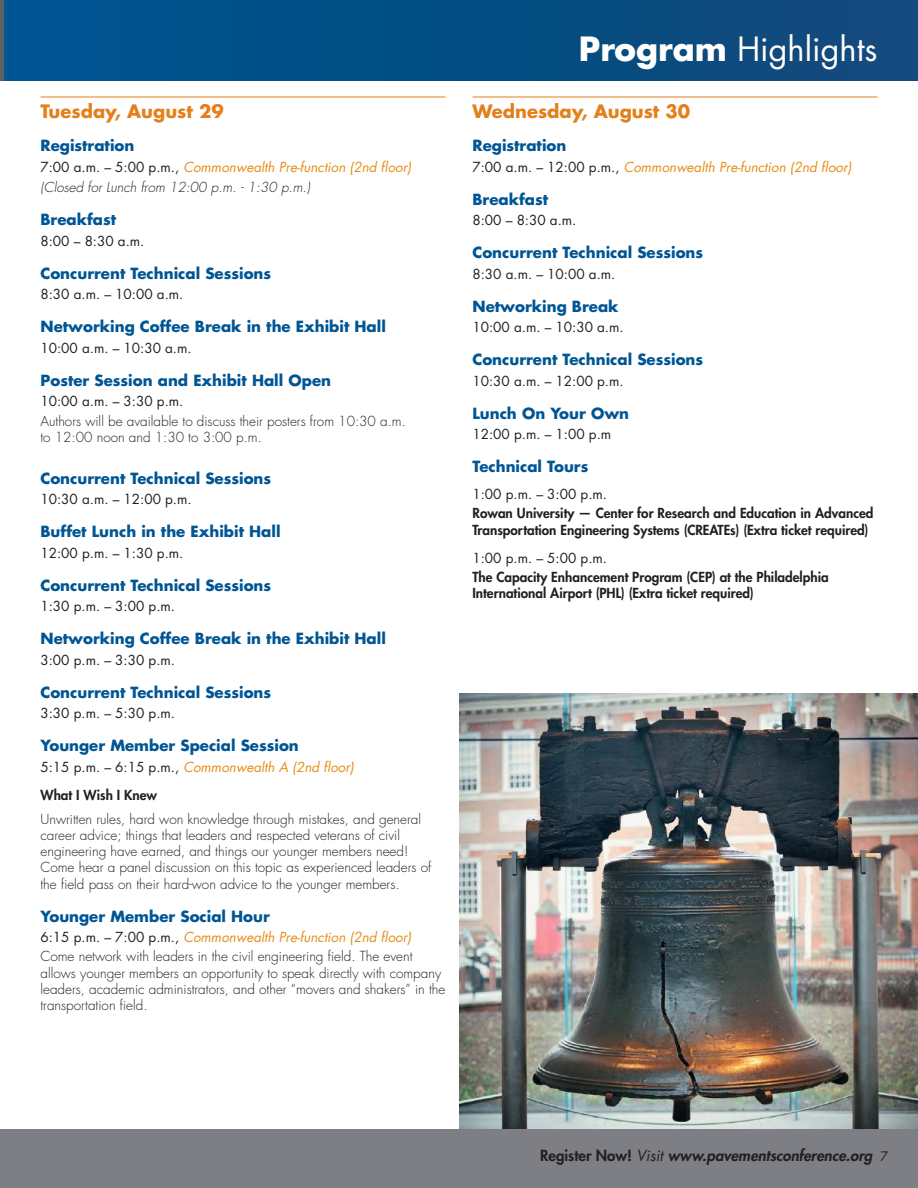
<style>
.page{position:relative;width:918px;height:1188px;background:#fff}
.page>*{position:absolute;margin:0;border:0;box-sizing:border-box;transform-origin:0 0}
.t1{font:32.55px "Futura Std";color:#fff}
.t2{font:700 18px "Futura Std";color:#e4801b}
.t3{font:700 15px "Futura Std";color:#005594}
.t4{font:italic 800 15px "Futura Std";color:#231f20}
.t5{font:300 13.5px/16.2px "Futura Std";color:#231f20}
.t6{font:13.5px "Futura Std";color:#231f20}
.t7{font:800 13.5px/16.2px "Futura Std";color:#231f20}
.t8{font:italic 13.5px/28.2px "Futura Std";color:#e58e19}
.t9{font:italic 300 13.5px/20.5px "Futura Std";color:#231f20}
.s1{font-weight:400;font-style:normal}
.s2{font-weight:400;color:#e58e19}
.s3{font-style:normal;color:#231f20}
.s4{font-weight:800;font-style:normal;color:#231f20}
.s5{font-weight:400}
.s6{font-weight:400;font-style:italic;color:#e58e19}
.s7{font-weight:700}
.s8{font-style:normal}
.s9{font-weight:400;font-style:normal;font-size:12.75px}
</style>
<div class="page">
<div style="left:0;top:0;width:918px;height:80px;background:linear-gradient(to right,#005490,#104879)"></div>
<hr style="left:40px;top:97px;width:406px;height:1px;background:#e4801b">
<hr style="left:472px;top:97px;width:406px;height:1px;background:#e4801b">
<img style="left:459px;top:693px;width:459px;height:436px">
<div style="left:0;top:1129px;width:918px;height:59px;background:#7d7f85"></div>
<h2 class="t2" style="left:40px;top:100px;width:185px">Tuesday, August 29</h2>
<p class="t3" style="left:40px;top:136px;width:95px">Registration</p>
<p class="t9" style="left:40px;top:157px;width:372px"><span class="s1">7:00 a.m. – 5:00 p.m.,</span> <span class="s2">Commonwealth Pre-function (2nd floor) </span>(Closed for Lunch from 12:00 p.m. - 1:30 p.m.)</p>
<p class="t3" style="left:40px;top:210px;width:77px">Breakfast</p>
<p class="t6" style="left:40px;top:232px;width:105px">8:00 – 8:30 a.m.</p>
<p class="t3" style="left:40px;top:263px;width:232px">Concurrent Technical Sessions</p>
<p class="t6" style="left:40px;top:286px;width:144px">8:30 a.m. – 10:00 a.m.</p>
<p class="t3" style="left:40px;top:317px;width:347px">Networking Coffee Break in the Exhibit Hall</p>
<p class="t6" style="left:40px;top:339px;width:153px">10:00 a.m. – 10:30 a.m.</p>
<p class="t3" style="left:40px;top:370px;width:292px">Poster Session and Exhibit Hall Open</p>
<p class="t6" style="left:40px;top:393px;width:144px">10:00 a.m. – 3:30 p.m.</p>
<p class="t5" style="left:40px;top:413px;width:367px">Authors will be available to discuss their posters from 10:30 a.m. to 12:00 noon and 1:30 to 3:00 p.m.</p>
<p class="t3" style="left:40px;top:468px;width:232px">Concurrent Technical Sessions</p>
<p class="t6" style="left:40px;top:491px;width:153px">10:30 a.m. – 12:00 p.m.</p>
<p class="t3" style="left:40px;top:522px;width:242px">Buffet Lunch in the Exhibit Hall</p>
<p class="t6" style="left:40px;top:544px;width:144px">12:00 p.m. – 1:30 p.m.</p>
<p class="t3" style="left:40px;top:575px;width:232px">Concurrent Technical Sessions</p>
<p class="t6" style="left:40px;top:598px;width:136px">1:30 p.m. – 3:00 p.m.</p>
<p class="t3" style="left:40px;top:629px;width:347px">Networking Coffee Break in the Exhibit Hall</p>
<p class="t6" style="left:40px;top:651px;width:136px">3:00 p.m. – 3:30 p.m.</p>
<p class="t3" style="left:40px;top:682px;width:232px">Concurrent Technical Sessions</p>
<p class="t6" style="left:40px;top:705px;width:136px">3:30 p.m. – 5:30 p.m.</p>
<p class="t3" style="left:40px;top:736px;width:260px">Younger Member Special Session</p>
<p class="t8" style="left:40px;top:753px;width:315px"><span class="s3">5:15 p.m. – 6:15 p.m.,</span> Commonwealth A (2nd floor)<br><span class="s4">What I Wish I Knew</span></p>
<p class="t5" style="left:40px;top:811px;width:392px">Unwritten rules, hard won knowledge through mistakes, and general career advice; things that leaders and respected veterans of civil engineering have earned, and things our younger members need!<br>Come hear a panel discussion on this topic as experienced leaders of the field pass on their hard-won advice to the younger members.</p>
<p class="t3" style="left:40px;top:906px;width:231px">Younger Member Social Hour</p>
<p class="t5" style="left:40px;top:928px;width:374px;line-height:19.2px"><span class="s5">6:15 p.m. – 7:00 p.m.,</span> <span class="s6">Commonwealth Pre-function (2nd floor)<br></span>Come network with leaders in the civil engineering field. The event</p>
<p class="t5" style="left:40px;top:965px;width:406px">allows younger members an opportunity to speak directly with company leaders, academic administrators, and other “movers and shakers” in the transportation field.</p>
<h1 class="t1" style="left:579px;top:28px;width:300px"><span class="s7">Program</span> Highlights</h1>
<h2 class="t2" style="left:472px;top:100px;width:219px">Wednesday, August 30</h2>
<p class="t3" style="left:472px;top:136px;width:95px">Registration</p>
<p class="t8" style="left:472px;top:153px;width:381px"><span class="s3">7:00 a.m. – 12:00 p.m.,</span> Commonwealth Pre-function (2nd floor)</p>
<p class="t3" style="left:472px;top:189px;width:77px">Breakfast</p>
<p class="t6" style="left:472px;top:212px;width:105px">8:00 – 8:30 a.m.</p>
<p class="t3" style="left:472px;top:243px;width:232px">Concurrent Technical Sessions</p>
<p class="t6" style="left:472px;top:265px;width:144px">8:30 a.m. – 10:00 a.m.</p>
<p class="t3" style="left:472px;top:296px;width:148px">Networking Break</p>
<p class="t6" style="left:472px;top:319px;width:153px">10:00 a.m. – 10:30 a.m.</p>
<p class="t3" style="left:472px;top:350px;width:232px">Concurrent Technical Sessions</p>
<p class="t6" style="left:472px;top:372px;width:153px">10:30 a.m. – 12:00 p.m.</p>
<p class="t3" style="left:472px;top:403px;width:158px">Lunch On Your Own</p>
<p class="t6" style="left:472px;top:426px;width:140px">12:00 p.m. – 1:00 p.m</p>
<p class="t3" style="left:472px;top:457px;width:117px">Technical Tours</p>
<p class="t6" style="left:472px;top:486px;width:136px">1:00 p.m. – 3:00 p.m.</p>
<p class="t7" style="left:472px;top:505px;width:402px">Rowan University — Center for Research and Education in Advanced<br>Transportation Engineering Systems (CREATEs) (Extra ticket required)</p>
<p class="t6" style="left:472px;top:549px;width:136px">1:00 p.m. – 5:00 p.m.</p>
<p class="t7" style="left:472px;top:569px;width:358px">The Capacity Enhancement Program (CEP) at the Philadelphia<br>International Airport (PHL) (Extra ticket required)</p>
<p class="t4" style="left:540px;top:1146px;width:350px"><span class="s8">Register Now!</span> <span class="s5">Visit</span> www.pavementsconference.org <span class="s9">7</span></p>
</div>
